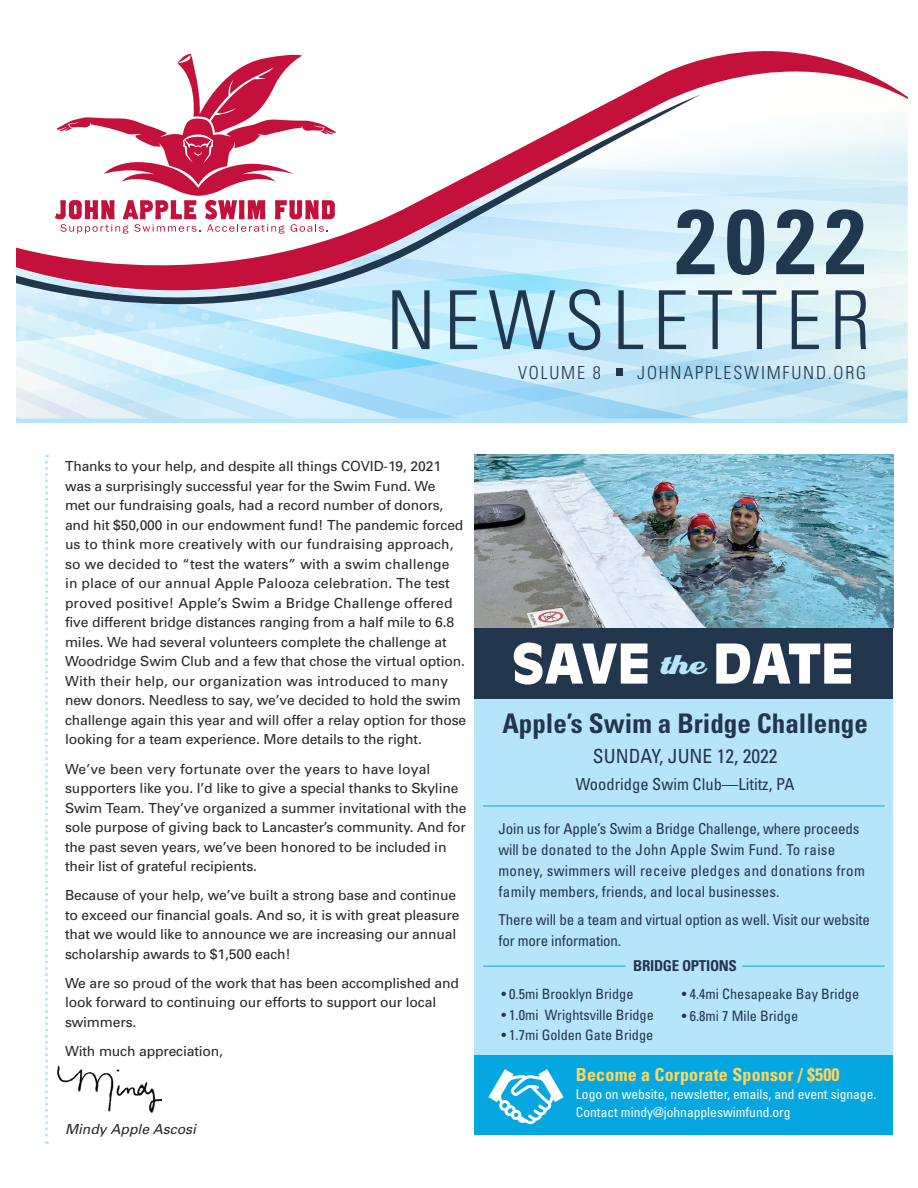
<style>
.page{position:relative;width:918px;height:1188px;background:#fff}
.page>*{position:absolute;margin:0;border:0;box-sizing:border-box;transform-origin:0 0}
.t1{font:700 condensed 91.65px "Univers";color:#21374d}
.t2{font:300 condensed 81.45px "Univers";letter-spacing:.1em;color:#21374d}
.t3{font:900 54px "Antique Olive";color:#fff}
.t4{font:700 condensed 27px "Univers";color:#22364d}
.t5{font:condensed 19.5px "Univers";color:#22364d}
.t6{font:300 condensed 18px "Univers";letter-spacing:.1em;color:#21374d}
.t7{font:700 condensed 18px "Univers";letter-spacing:.01em;color:#ffd65c}
.t8{font:condensed 16.5px "Univers";color:#22364d}
.t9{font:condensed 15px/21px "Univers";letter-spacing:.02em;color:#22364d}
.t10{font:condensed 15px/21px "Univers";color:#22364d}
.t11{font:700 condensed 15px "Univers";letter-spacing:-.02em;color:#22364d}
.t12{font:condensed 14.25px "Univers";color:#22364d}
.t13{font:13.8px/19.5px "Univers";letter-spacing:-.01em;color:#292829}
.t14{font:italic 13.8px "Univers";color:#292829}
.t15{font:condensed 13.5px/18px "Univers";color:#fff}
</style>
<div class="page">
<svg style="left:568px;top:341px;width:340px;height:78px;background:#c1e5f4"></svg>
<svg style="left:16px;top:355px;width:552px;height:64px;background:#c3e7f9"></svg>
<svg style="left:622px;top:51px;width:286px;height:290px"></svg>
<div style="left:616px;top:369px;width:7px;height:7px;background:#21374d"></div>
<svg style="left:16px;top:95px;width:685px;height:260px"></svg>
<svg style="left:55px;top:53px;width:281px;height:181px"></svg>
<hr style="left:16px;top:419px;width:892px;height:4px;background:#b6e4fa">
<img style="left:57px;top:1065px;width:105px;height:48px">
<svg style="left:45px;top:455px;width:3px;height:689px"></svg>
<div style="left:475px;top:638px;width:418px;height:418px;background:#b6e4fa"></div>
<div style="left:475px;top:625px;width:418px;height:74px;background:#22364d"></div>
<hr style="left:483px;top:806px;width:402px;height:1px;background:#06a7e0">
<hr style="left:483px;top:966px;width:143px;height:1px;background:#06a7e0">
<hr style="left:742px;top:966px;width:143px;height:1px;background:#06a7e0">
<div style="left:475px;top:1056px;width:418px;height:79px;background:#06a7e0"></div>
<svg style="left:488px;top:1069px;width:76px;height:56px"></svg>
<img style="left:475px;top:455px;width:418px;height:172px">
<h1 class="t1" style="left:676px;top:185px;width:192px">2022</h1>
<h2 class="t2" style="left:386px;top:271px;width:486px">NEWSLETTER</h2>
<h3 class="t6" style="left:518px;top:362px;width:84px">VOLUME 8</h3>
<h3 class="t6" style="left:637px;top:362px;width:231px">JOHNAPPLESWIMFUND.ORG</h3>
<p class="t13" style="left:65px;top:457px;width:403px">Thanks to your help, and despite all things COVID-19, 2021 was a surprisingly successful year for the Swim Fund. We<br>met our fundraising goals, had a record number of donors, and hit $50,000 in our endowment fund! The pandemic forced us to think more creatively with our fundraising approach, so we decided to “test the waters” with a swim challenge<br>in place of our annual Apple Palooza celebration. The test proved positive! Apple’s Swim a Bridge Challenge offered five different bridge distances ranging from a half mile to 6.8 miles. We had several volunteers complete the challenge at Woodridge Swim Club and a few that chose the virtual option.<br>With their help, our organization was introduced to many new donors. Needless to say, we’ve decided to hold the swim challenge again this year and will offer a relay option for those looking for a team experience. More details to the right.</p>
<p class="t13" style="left:65px;top:759px;width:403px">We’ve been very fortunate over the years to have loyal supporters like you. I’d like to give a special thanks to Skyline Swim Team. They’ve organized a summer invitational with the sole purpose of giving back to Lancaster’s community. And for the past seven years, we’ve been honored to be included in their list of grateful recipients.</p>
<p class="t13" style="left:65px;top:885px;width:396px">Because of your help, we’ve built a strong base and continue to exceed our financial goals. And so, it is with great pleasure that we would like to announce we are increasing our annual scholarship awards to $1,500 each!</p>
<p class="t13" style="left:65px;top:973px;width:396px">We are so proud of the work that has been accomplished and look forward to continuing our efforts to support our local swimmers.</p>
<p class="t13" style="left:65px;top:1041px;width:160px">With much appreciation,</p>
<p class="t14" style="left:65px;top:1121px;width:133px">Mindy Apple Ascosi</p>
<h3 class="t3" style="left:512px;top:631px;width:344px">SAVE <sup>the</sup> DATE</h3>
<h3 class="t4" style="left:502px;top:707px;width:367px">Apple’s Swim a Bridge Challenge</h3>
<h3 class="t5" style="left:593px;top:744px;width:186px">SUNDAY, JUNE 12, 2022</h3>
<p class="t8" style="left:576px;top:773px;width:220px">Woodridge Swim Club—Lititz, PA</p>
<p class="t9" style="left:499px;top:818px;width:368px">Join us for Apple’s Swim a Bridge Challenge, where proceeds will be donated to the John Apple Swim Fund. To raise money, swimmers will receive pledges and donations from family members, friends, and local businesses.</p>
<p class="t10" style="left:499px;top:909px;width:373px">There will be a team and virtual option as well. Visit our website for more information.</p>
<p class="t11" style="left:633px;top:957px;width:105px">BRIDGE OPTIONS</p>
<p class="t12" style="left:501px;top:985px;width:134px">• 0.5mi Brooklyn Bridge</p>
<p class="t12" style="left:501px;top:1006px;width:154px">• 1.0mi Wrightsville Bridge</p>
<p class="t12" style="left:501px;top:1026px;width:153px">• 1.7mi Golden Gate Bridge</p>
<p class="t12" style="left:682px;top:985px;width:179px">• 4.4mi Chesapeake Bay Bridge</p>
<p class="t12" style="left:682px;top:1007px;width:118px">• 6.8mi 7 Mile Bridge</p>
<h3 class="t7" style="left:576px;top:1064px;width:265px">Become a Corporate Sponsor / $500</h3>
<p class="t15" style="left:576px;top:1085px;width:302px">Logo on website, newsletter, emails, and event signage.<br>Contact mindy@johnappleswimfund.org</p>
</div>
